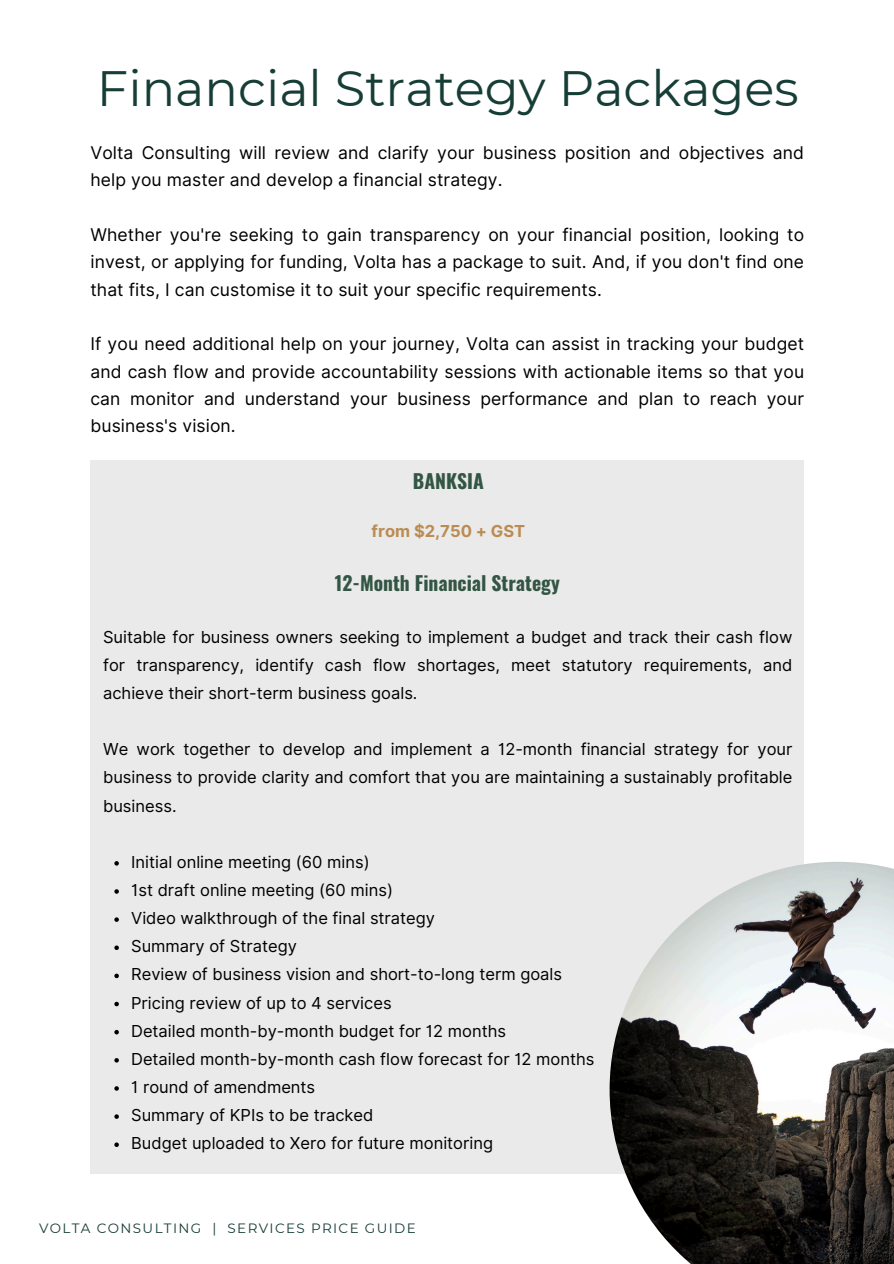
<style>
.page{position:relative;width:894px;height:1264px;background:#fff}
.page>*{position:absolute;margin:0;border:0;box-sizing:border-box;transform-origin:0 0}
.t1{font:49.5px "Montserrat";color:#173d37}
.t2{font:700 19.5px "Oswald";color:#335644}
.t3{font:17.55px/27.3px "Inter";letter-spacing:.005em;color:#000;text-align:justify}
.t4{font:16.5px/28.2px "Inter";color:#000;text-align:justify}
.t5{font:700 16.5px "Inter";color:#bb8c52}
.t6{font:13.5px "Montserrat";letter-spacing:.1em;color:#173d37}
</style>
<div class="page">
<div style="left:90px;top:460px;width:714px;height:713px;background:#eaeaea"></div>
<svg style="left:114px;top:861px;width:5px;height:4px"></svg>
<svg style="left:114px;top:889px;width:5px;height:4px"></svg>
<svg style="left:114px;top:917px;width:5px;height:4px"></svg>
<svg style="left:114px;top:945px;width:5px;height:5px"></svg>
<svg style="left:114px;top:973px;width:5px;height:5px"></svg>
<svg style="left:114px;top:1001px;width:5px;height:5px"></svg>
<svg style="left:114px;top:1029px;width:5px;height:5px"></svg>
<svg style="left:114px;top:1058px;width:5px;height:4px"></svg>
<svg style="left:114px;top:1086px;width:5px;height:4px"></svg>
<svg style="left:114px;top:1114px;width:5px;height:4px"></svg>
<svg style="left:114px;top:1142px;width:5px;height:4px"></svg>
<img style="left:609px;top:861px;width:284px;height:402px">
<h1 class="t1" style="left:97px;top:58px;width:703px">Financial Strategy Packages</h1>
<h5 class="t3" style="left:90px;top:139px;width:715px">Volta Consulting will review and clarify your business position and objectives and help you master and develop a financial strategy.</h5>
<h5 class="t3" style="left:90px;top:221px;width:715px">Whether you're seeking to gain transparency on your financial position, looking to invest, or applying for funding, Volta has a package to suit. And, if you don't find one that fits, I can customise it to suit your specific requirements.</h5>
<h5 class="t3" style="left:90px;top:330px;width:715px">If you need additional help on your journey, Volta can assist in tracking your budget and cash flow and provide accountability sessions with actionable items so that you can monitor and understand your business performance and plan to reach your business's vision.</h5>
<h4 class="t2" style="left:413px;top:466px;width:72px">BANKSIA</h4>
<h3 class="t5" style="left:371px;top:521px;width:155px">from $2,750 + GST</h3>
<p class="t2" style="left:335px;top:567px;width:226px">12-Month Financial Strategy</p>
<h5 class="t4" style="left:103px;top:622px;width:690px">Suitable for business owners seeking to implement a budget and track their cash flow for transparency, identify cash flow shortages, meet statutory requirements, and achieve their short-term business goals.</h5>
<h5 class="t4" style="left:103px;top:735px;width:690px">We work together to develop and implement a 12-month financial strategy for your business to provide clarity and comfort that you are maintaining a sustainably profitable business.</h5>
<p class="t4" style="left:131px;top:847px;width:240px">Initial online meeting (60 mins)</p>
<p class="t4" style="left:131px;top:875px;width:263px">1st draft online meeting (60 mins)</p>
<p class="t4" style="left:131px;top:904px;width:305px">Video walkthrough of the final strategy</p>
<p class="t4" style="left:131px;top:932px;width:167px">Summary of Strategy</p>
<p class="t4" style="left:131px;top:960px;width:432px">Review of business vision and short-to-long term goals</p>
<p class="t4" style="left:131px;top:988px;width:262px">Pricing review of up to 4 services</p>
<p class="t4" style="left:131px;top:1016px;width:376px">Detailed month-by-month budget for 12 months</p>
<p class="t4" style="left:131px;top:1044px;width:464px">Detailed month-by-month cash flow forecast for 12 months</p>
<p class="t4" style="left:131px;top:1072px;width:185px">1 round of amendments</p>
<p class="t4" style="left:131px;top:1100px;width:244px">Summary of KPIs to be tracked</p>
<p class="t4" style="left:131px;top:1129px;width:363px">Budget uploaded to Xero for future monitoring</p>
<h2 class="t6" style="left:39px;top:1219px;width:378px">VOLTA CONSULTING | SERVICES PRICE GUIDE</h2>
</div>
